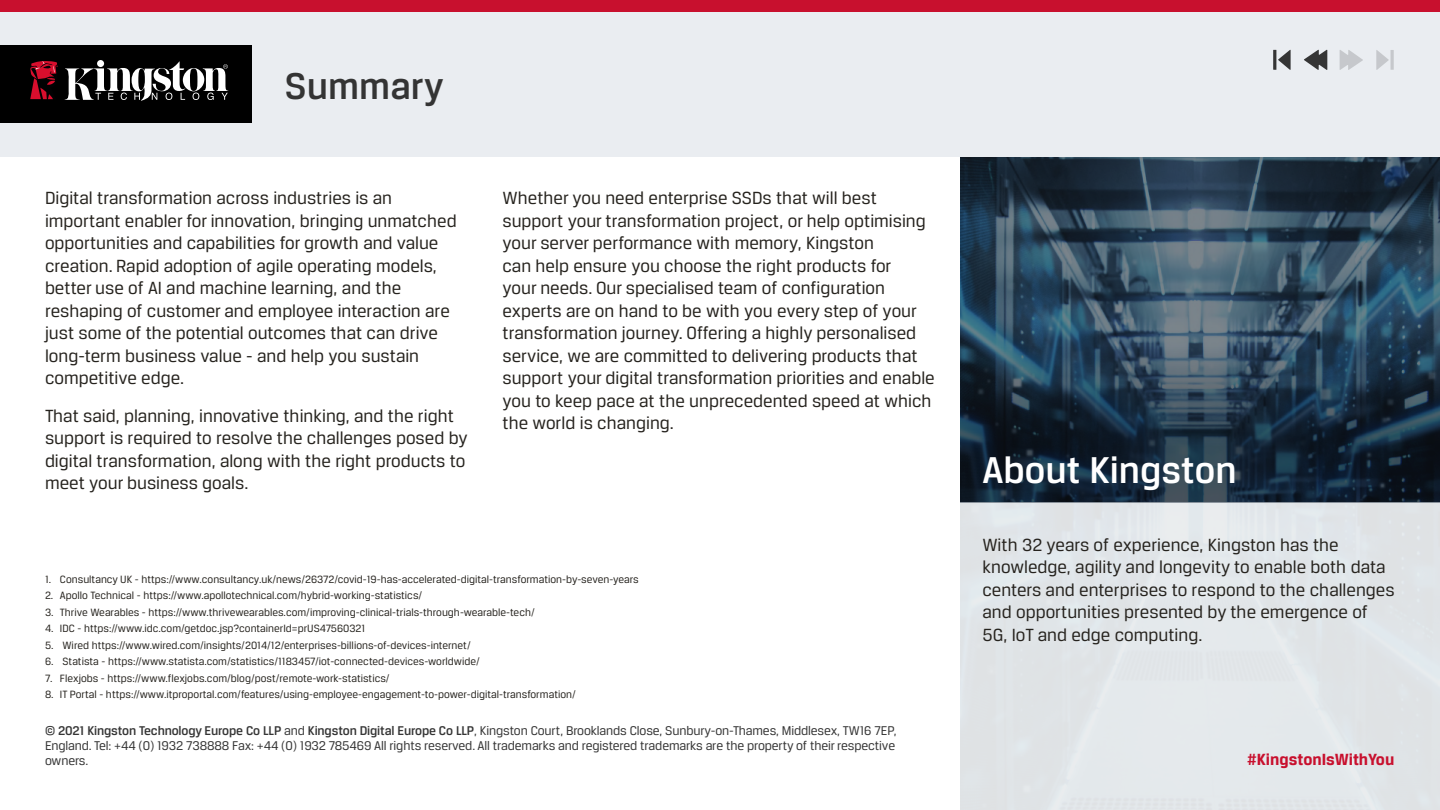
<style>
.page{position:relative;width:1440px;height:810px;background:#fff}
.page>*{position:absolute;margin:0;border:0;box-sizing:border-box;transform-origin:0 0}
.t1{font:500 39.75px "Breuer Text";color:#fff}
.t2{font:500 39.75px "Breuer Text";color:#343434}
.t3{font:18.75px/22.5px "Breuer Text";color:#26231e}
.t4{font:700 17.25px "Breuer Text";color:#c8102e}
.t5{font:13.5px/15px "Breuer Text";letter-spacing:-.01em;color:#353535;text-align:justify}
.t6{font:11.25px "Breuer Text";color:#26231e}
.s1{font-weight:500}
</style>
<div class="page">
<img style="left:960px;top:156px;width:480px;height:191px">
<div style="left:960px;top:503px;width:480px;height:307px;background:#e1e6e9"></div>
<svg style="left:960px;top:347px;width:480px;height:156px;background:#1d3143"></svg>
<div style="left:0;top:0;width:1440px;height:156px;background:#eaedf1"></div>
<div style="left:0;top:0;width:1440px;height:11px;background:#c8102e"></div>
<div style="left:0;top:45px;width:251px;height:78px;background:#000"></div>
<div style="left:97px;top:60px;width:7px;height:7px;background:#fff;border-radius:50%"></div>
<svg style="left:65px;top:62px;width:163px;height:39px"></svg>
<svg style="left:30px;top:61px;width:28px;height:39px"></svg>
<svg style="left:1304px;top:50px;width:23px;height:20px"></svg>
<svg style="left:1340px;top:50px;width:23px;height:20px"></svg>
<svg style="left:1273px;top:50px;width:18px;height:20px"></svg>
<svg style="left:1376px;top:50px;width:18px;height:20px"></svg>
<h1 class="t2" style="left:285px;top:64px;width:160px">Summary</h1>
<p class="t3" style="left:45px;top:186px;width:413px">Digital transformation across industries is an important enabler for innovation, bringing unmatched opportunities and capabilities for growth and value creation. Rapid adoption of agile operating models, better use of AI and machine learning, and the reshaping of customer and employee interaction are just some of the potential outcomes that can drive long-term business value - and help you sustain competitive edge.</p>
<p class="t3" style="left:45px;top:404px;width:424px">That said, planning, innovative thinking, and the right support is required to resolve the challenges posed by digital transformation, along with the right products to meet your business goals.</p>
<p class="t3" style="left:502px;top:186px;width:434px">Whether you need enterprise SSDs that will best support your transformation project, or help optimising your server performance with memory, Kingston<br>can help ensure you choose the right products for<br>your needs. Our specialised team of configuration experts are on hand to be with you every step of your transformation journey. Offering a highly personalised service, we are committed to delivering products that support your digital transformation priorities and enable you to keep pace at the unprecedented speed at which the world is changing.</p>
<p class="t6" style="left:45px;top:573px;width:595px">1. Consultancy UK - https://www.consultancy.uk/news/26372/covid-19-has-accelerated-digital-transformation-by-seven-years</p>
<p class="t6" style="left:45px;top:589px;width:379px">2. Apollo Technical - https://www.apollotechnical.com/hybrid-working-statistics/</p>
<p class="t6" style="left:45px;top:606px;width:491px">3. Thrive Wearables - https://www.thrivewearables.com/improving-clinical-trials-through-wearable-tech/</p>
<p class="t6" style="left:45px;top:622px;width:322px">4. IDC - https://www.idc.com/getdoc.jsp?containerId=prUS47560321</p>
<p class="t6" style="left:45px;top:639px;width:427px">5. Wired https://www.wired.com/insights/2014/12/enterprises-billions-of-devices-internet/</p>
<p class="t6" style="left:45px;top:655px;width:436px">6. Statista - https://www.statista.com/statistics/1183457/iot-connected-devices-worldwide/</p>
<p class="t6" style="left:45px;top:672px;width:346px">7. Flexjobs - https://www.flexjobs.com/blog/post/remote-work-statistics/</p>
<p class="t6" style="left:45px;top:688px;width:532px">8. IT Portal - https://www.itproportal.com/features/using-employee-engagement-to-power-digital-transformation/</p>
<p class="t5" style="left:45px;top:723px;width:853px"><span class="s1">© 2021 Kingston Technology Europe Co LLP</span> and <span class="s1">Kingston Digital Europe Co LLP</span>, Kingston Court, Brooklands Close, Sunbury-on-Thames, Middlesex, TW16 7EP, England. Tel: +44 (0) 1932 738888 Fax: +44 (0) 1932 785469 All rights reserved. All trademarks and registered trademarks are the property of their respective owners.</p>
<h1 class="t1" style="left:982px;top:447px;width:255px">About Kingston</h1>
<p class="t3" style="left:982px;top:533px;width:414px">With 32 years of experience, Kingston has the knowledge, agility and longevity to enable both data centers and enterprises to respond to the challenges and opportunities presented by the emergence of 5G, IoT and edge computing.</p>
<p class="t4" style="left:1247px;top:750px;width:149px">#KingstonIsWithYou</p>
</div>
